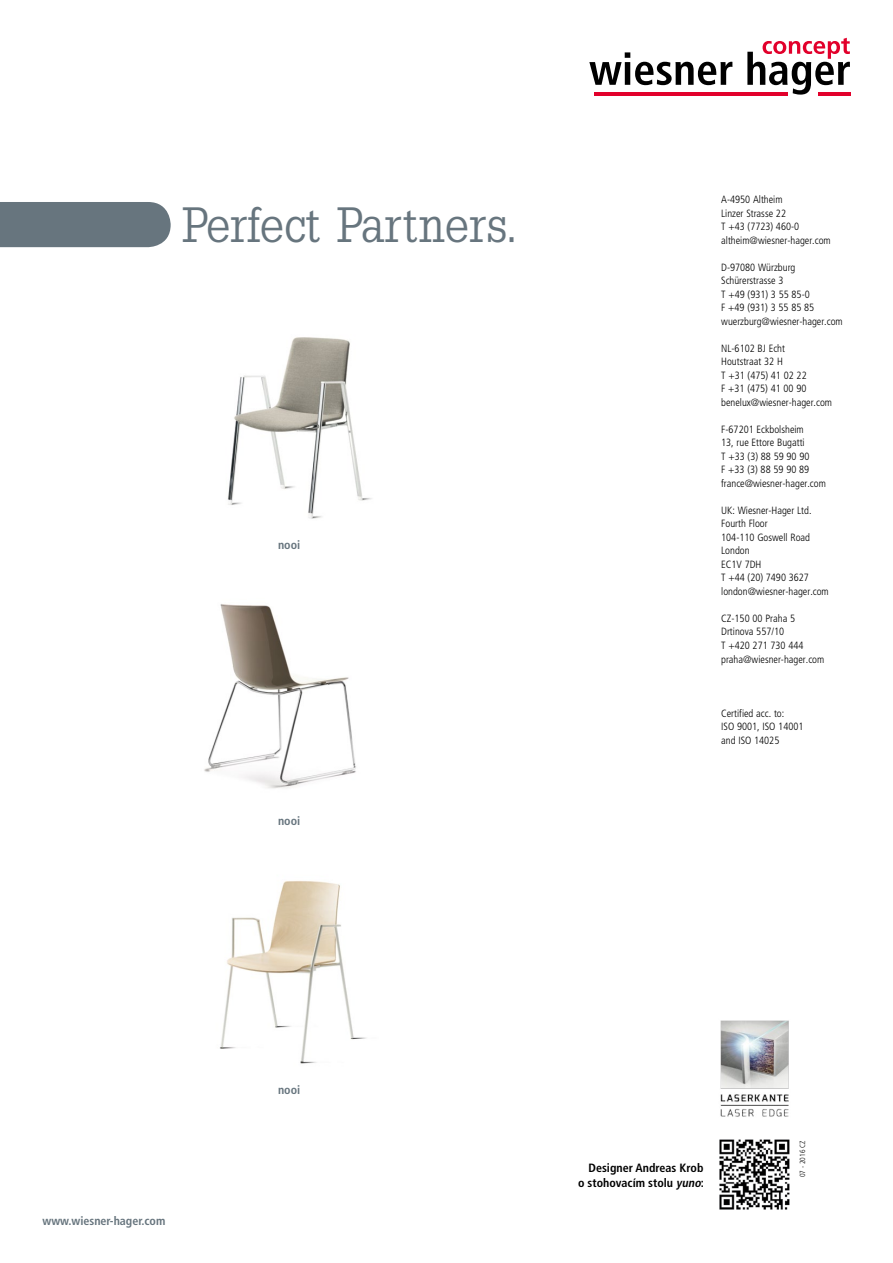
<style>
.page{position:relative;width:893px;height:1263px;background:#fff}
.page>*{position:absolute;margin:0;border:0;box-sizing:border-box;transform-origin:0 0}
.t1{font:49.65px "Slab Tall X";color:#67757e}
.t2{font:700 condensed 12px/15px "Frutiger CE";color:#000;text-align:right}
.t3{font:700 condensed 12px "Frutiger CE";color:#67757e}
.t4{font:300 condensed 10.5px/13.5px "Frutiger CE";color:#000}
.t5{font:300 condensed 7.5px "Frutiger CE";color:#000}
.s1{font-style:italic}
</style>
<div class="page">
<img style="left:228px;top:337px;width:144px;height:182px">
<img style="left:220px;top:881px;width:146px;height:183px">
<img style="left:204px;top:604px;width:152px;height:185px">
<div style="left:0;top:202px;width:171px;height:45px;background:#67757e"></div>
<svg style="left:589px;top:52px;width:143px;height:33px"></svg>
<hr style="left:594px;top:92px;width:193px;height:4px;background:#e2002b">
<hr style="left:818px;top:92px;width:32px;height:4px;background:#e2002b">
<svg style="left:747px;top:38px;width:103px;height:57px"></svg>
<img style="left:719px;top:1139px;width:71px;height:71px">
<img style="left:720px;top:1020px;width:69px;height:97px">
<h1 class="t1" style="left:182px;top:196px;width:339px">Perfect Partners.</h1>
<p class="t3" style="left:278px;top:538px;width:24px">nooi</p>
<p class="t3" style="left:278px;top:814px;width:24px">nooi</p>
<p class="t4" style="left:721px;top:193px;width:111px">A-4950 Altheim<br>Linzer Strasse 22<br>T +43 (7723) 460-0 altheim@wiesner-hager.com</p>
<p class="t4" style="left:721px;top:261px;width:123px">D-97080 Würzburg<br>Schürerstrasse 3<br>T +49 (931) 3 55 85-0<br>F +49 (931) 3 55 85 85 wuerzburg@wiesner-hager.com</p>
<p class="t4" style="left:721px;top:342px;width:112px">NL-6102 BJ Echt<br>Houtstraat 32 H<br>T +31 (475) 41 02 22<br>F +31 (475) 41 00 90 benelux@wiesner-hager.com</p>
<p class="t4" style="left:721px;top:423px;width:106px">F-67201 Eckbolsheim<br>13, rue Ettore Bugatti<br>T +33 (3) 88 59 90 90<br>F +33 (3) 88 59 90 89 france@wiesner-hager.com</p>
<p class="t4" style="left:721px;top:504px;width:109px">UK: Wiesner-Hager Ltd.<br>Fourth Floor<br>104-110 Goswell Road<br>London<br>EC1V 7DH<br>T +44 (20) 7490 3627 london@wiesner-hager.com</p>
<p class="t4" style="left:721px;top:612px;width:105px">CZ-150 00 Praha 5<br>Drtinova 557/10<br>T +420 271 730 444 praha@wiesner-hager.com</p>
<p class="t4" style="left:721px;top:706px;width:84px">Certified acc. to:<br>ISO 9001, ISO 14001 and ISO 14025</p>
<p class="t3" style="left:43px;top:1214px;width:124px">www.wiesner-hager.com</p>
<p class="t3" style="left:278px;top:1083px;width:24px">nooi</p>
<p class="t2" style="left:578px;top:1160px;width:127px">Designer Andreas Krob<br>o stohovacím stolu <span class="s1">yuno</span>:</p>
<p class="t5" style="left:798px;top:1177px;width:39px;rotate:-90deg">07 - 2016 CZ</p>
</div>
